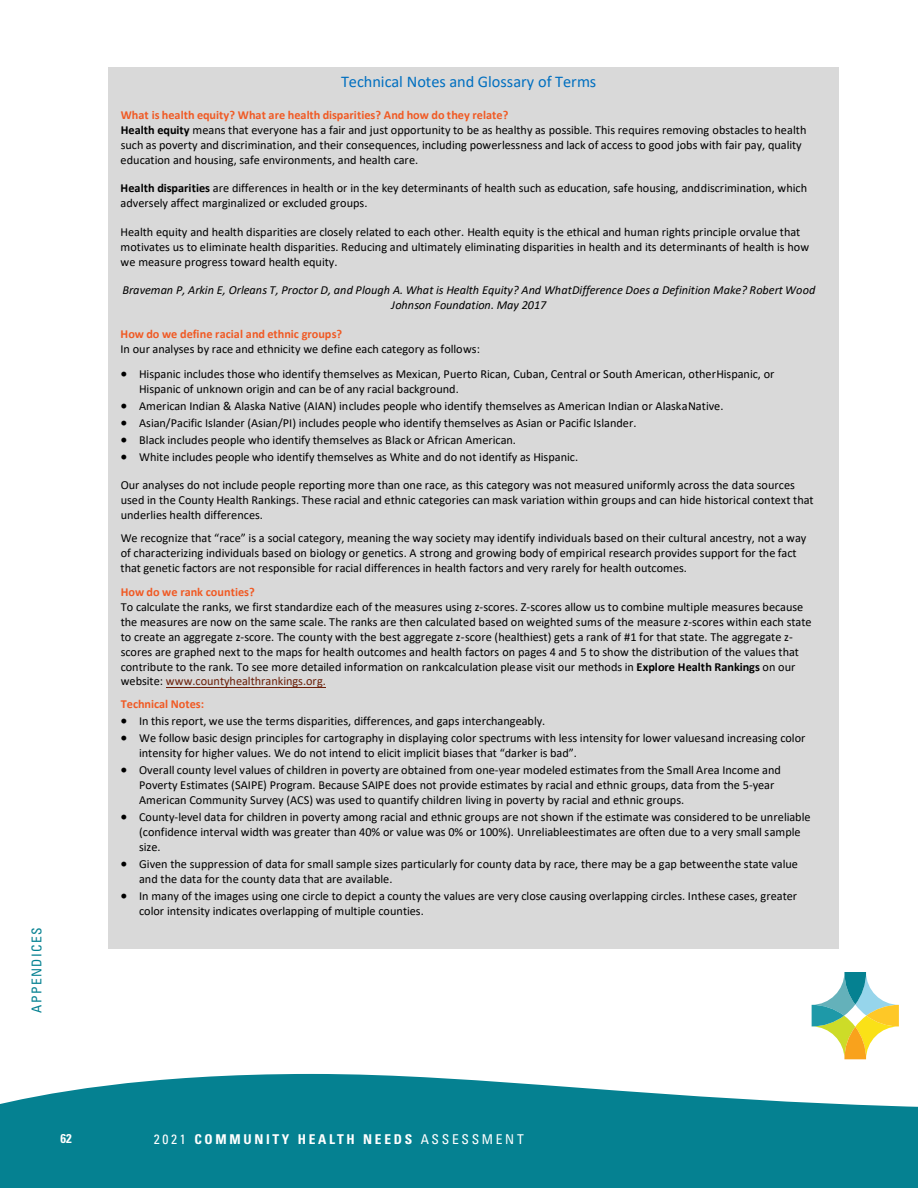
<style>
.page{position:relative;width:918px;height:1188px;background:#fff}
.page>*{position:absolute;margin:0;border:0;box-sizing:border-box;transform-origin:0 0}
.t1{font:16.35px "Calibri";color:#006fc0}
.t2{font:700 condensed 13.5px "Univers";letter-spacing:.2em;color:#fff}
.t3{font:condensed 13.5px "Univers";letter-spacing:.1em;color:#058191}
.t4{font:700 condensed 12.75px "Univers";color:#fff}
.t5{font:12.3px/15px "Calibri";color:#000}
.t6{font:italic 12.3px/15px "Calibri";color:#000;text-align:center}
.t7{font:700 12.3px "Calibri";color:#f05a24}
.s1{font-weight:700;color:#f05a24}
.s2{font-weight:700}
.s3{color:#6a1f09}
.s4{font-weight:400}
</style>
<div class="page">
<svg style="left:0;top:1074px;width:918px;height:114px;background:#23909e"></svg>
<svg style="left:812px;top:972px;width:87px;height:87px"></svg>
<div style="left:108px;top:67px;width:730px;height:882px;background:#d9d9d9"></div>
<hr style="left:166px;top:687px;width:160px;height:1px;background:#6a1f09">
<p class="t3" style="left:28px;top:1012px;width:86px;rotate:-90deg">APPENDICES</p>
<p class="t1" style="left:341px;top:70px;width:257px">Technical Notes and Glossary of Terms</p>
<p class="t5" style="left:121px;top:107px;width:687px"><span class="s1">What is health equity? What are health disparities? And how do they relate?<br></span><span class="s2">Health equity</span> means that everyone has a fair and just opportunity to be as healthy as possible. This requires removing obstacles to health such as poverty and discrimination, and their consequences, including powerlessness and lack of access to good jobs with fair pay, quality education and housing, safe environments, and health care.</p>
<p class="t5" style="left:121px;top:180px;width:688px"><span class="s2">Health disparities</span> are differences in health or in the key determinants of health such as education, safe housing, and discrimination, which adversely affect marginalized or excluded groups.</p>
<p class="t5" style="left:121px;top:224px;width:690px">Health equity and health disparities are closely related to each other. Health equity is the ethical and human rights principle orvalue that motivates us to eliminate health disparities. Reducing and ultimately eliminating disparities in health and its determinants of health is how we measure progress toward health equity.</p>
<p class="t6" style="left:122px;top:282px;width:695px">Braveman P, Arkin E, Orleans T, Proctor D, and Plough A. What is Health Equity? And What Difference Does a Definition Make? Robert Wood<br>Johnson Foundation. May 2017</p>
<p class="t5" style="left:121px;top:326px;width:361px"><span class="s1">How do we define racial and ethnic groups?<br></span>In our analyses by race and ethnicity we define each category as follows:</p>
<p class="t5" style="left:139px;top:366px;width:637px;text-indent:-18px">• Hispanic includes those who identify themselves as Mexican, Puerto Rican, Cuban, Central or South American, other Hispanic, or<br>Hispanic of unknown origin and can be of any racial background.</p>
<p class="t5" style="left:121px;top:398px;width:604px">• American Indian &amp; Alaska Native (AIAN) includes people who identify themselves as American Indian or Alaska Native.</p>
<p class="t5" style="left:121px;top:415px;width:517px">• Asian/Pacific Islander (Asian/PI) includes people who identify themselves as Asian or Pacific Islander.</p>
<p class="t5" style="left:121px;top:432px;width:397px">• Black includes people who identify themselves as Black or African American.</p>
<p class="t5" style="left:121px;top:449px;width:459px">• White includes people who identify themselves as White and do not identify as Hispanic.</p>
<p class="t5" style="left:121px;top:477px;width:694px">Our analyses do not include people reporting more than one race, as this category was not measured uniformly across the data sources used in the County Health Rankings. These racial and ethnic categories can mask variation within groups and can hide historical context that underlies health differences.</p>
<p class="t5" style="left:121px;top:531px;width:687px">We recognize that “race” is a social category, meaning the way society may identify individuals based on their cultural ancestry, not a way of characterizing individuals based on biology or genetics. A strong and growing body of empirical research provides support for the fact that genetic factors are not responsible for racial differences in health factors and very rarely for health outcomes.</p>
<p class="t5" style="left:121px;top:584px;width:692px"><span class="s1">How do we rank counties?<br></span>To calculate the ranks, we first standardize each of the measures using z-scores. Z-scores allow us to combine multiple measures because the measures are now on the same scale. The ranks are then calculated based on weighted sums of the measure z-scores within each state to create an aggregate z-score. The county with the best aggregate z-score (healthiest) gets a rank of #1 for that state. The aggregate z&shy;scores are graphed next to the maps for health outcomes and health factors on pages 4 and 5 to show the distribution of the values that contribute to the rank. To see more detailed information on rankcalculation please visit our methods in <span class="s2">Explore Health Rankings</span> on our website: <span class="s3">www.countyhealthrankings.org.</span></p>
<p class="t7" style="left:121px;top:696px;width:85px">Technical Notes:</p>
<p class="t5" style="left:121px;top:713px;width:426px">• In this report, we use the terms disparities, differences, and gaps interchangeably.</p>
<p class="t5" style="left:139px;top:730px;width:668px;text-indent:-18px">• We follow basic design principles for cartography in displaying color spectrums with less intensity for lower valuesand increasing color intensity for higher values. We do not intend to elicit implicit biases that “darker is bad”.</p>
<p class="t5" style="left:139px;top:762px;width:643px;text-indent:-18px">• Overall county level values of children in poverty are obtained from one-year modeled estimates from the Small Area Income and<br>Poverty Estimates (SAIPE) Program. Because SAIPE does not provide estimates by racial and ethnic groups, data from the 5-year<br>American Community Survey (ACS) was used to quantify children living in poverty by racial and ethnic groups.</p>
<p class="t5" style="left:139px;top:809px;width:673px;text-indent:-18px">• County-level data for children in poverty among racial and ethnic groups are not shown if the estimate was considered to be unreliable (confidence interval width was greater than 40% or value was 0% or 100%). Unreliable estimates are often due to a very small sample size.</p>
<p class="t5" style="left:139px;top:856px;width:660px;text-indent:-18px">• Given the suppression of data for small sample sizes particularly for county data by race, there may be a gap between the state value and the data for the county data that are available.</p>
<p class="t5" style="left:139px;top:888px;width:660px;text-indent:-18px">• In many of the images using one circle to depict a county the values are very close causing overlapping circles. In these cases, greater color intensity indicates overlapping of multiple counties.</p>
<p class="t4" style="left:61px;top:1131px;width:13px">62</p>
<p class="t2" style="left:154px;top:1131px;width:371px"><span class="s4">2021</span> COMMUNITY HEALTH NEEDS <span class="s4">ASSESSMENT</span></p>
</div>
